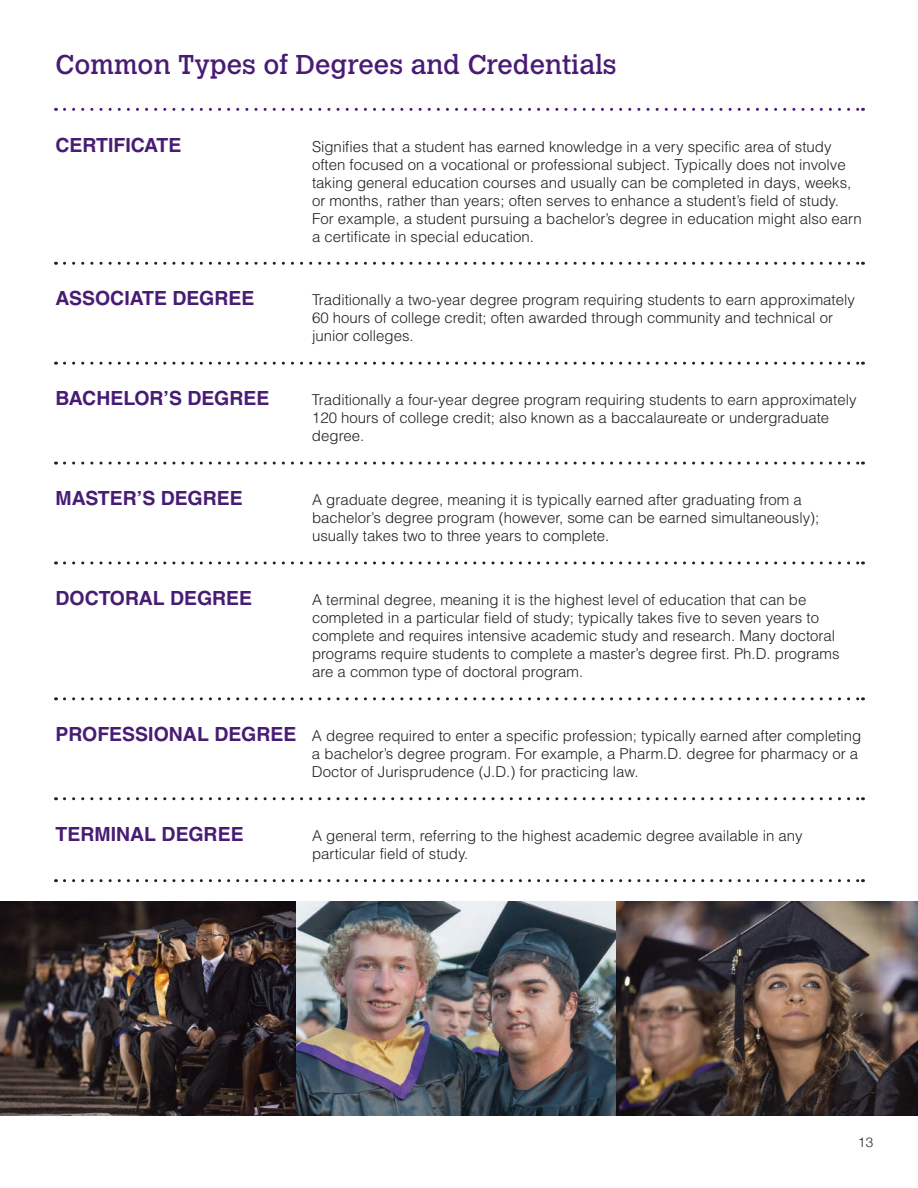
<style>
.page{position:relative;width:918px;height:1188px;background:#fff}
.page>*{position:absolute;margin:0;border:0;box-sizing:border-box;transform-origin:0 0}
.t1{font:27px "Calvert MT Std";color:#481c74}
.t2{font:700 19.5px "Helvetica LT Std";color:#481c74}
.t3{font:300 15px/18px "Helvetica LT Std";color:#231f20}
.t4{font:300 13.5px "Helvetica Neue";color:#231f20}
.s1{font-weight:700;font-size:19.5px;color:#481c74}
</style>
<div class="page">
<svg style="left:64px;top:108px;width:799px;height:3px"></svg>
<svg style="left:64px;top:262px;width:799px;height:3px"></svg>
<svg style="left:64px;top:362px;width:799px;height:3px"></svg>
<svg style="left:64px;top:462px;width:799px;height:3px"></svg>
<svg style="left:64px;top:561px;width:799px;height:3px"></svg>
<svg style="left:64px;top:697px;width:799px;height:3px"></svg>
<svg style="left:64px;top:797px;width:799px;height:3px"></svg>
<svg style="left:64px;top:879px;width:799px;height:3px"></svg>
<img style="left:0;top:902px;width:918px;height:214px">
<h1 class="t1" style="left:56px;top:49px;width:563px">Common Types of Degrees and Credentials</h1>
<h2 class="t2" style="left:56px;top:133px;width:127px">CERTIFICATE</h2>
<p class="t3" style="left:312px;top:137px;width:551px">Signifies that a student has earned knowledge in a very specific area of study often focused on a vocational or professional subject. Typically does not involve taking general education courses and usually can be completed in days, weeks, or months, rather than years; often serves to enhance a student’s field of study.<br>For example, a student pursuing a bachelor’s degree in education might also earn a certificate in special education.</p>
<h2 class="t2" style="left:56px;top:287px;width:200px">ASSOCIATE DEGREE</h2>
<p class="t3" style="left:312px;top:291px;width:544px">Traditionally a two-year degree program requiring students to earn approximately<br>60 hours of college credit; often awarded through community and technical or junior colleges.</p>
<h2 class="t2" style="left:56px;top:387px;width:216px">BACHELOR’S DEGREE</h2>
<p class="t3" style="left:312px;top:391px;width:546px">Traditionally a four-year degree program requiring students to earn approximately<br>120 hours of college credit; also known as a baccalaureate or undergraduate degree.</p>
<h2 class="t2" style="left:56px;top:486px;width:189px">MASTER’S DEGREE</h2>
<p class="t3" style="left:312px;top:491px;width:509px">A graduate degree, meaning it is typically earned after graduating from a bachelor’s degree program (however, some can be earned simultaneously); usually takes two to three years to complete.</p>
<h2 class="t2" style="left:56px;top:586px;width:198px">DOCTORAL DEGREE</h2>
<p class="t3" style="left:312px;top:591px;width:529px">A terminal degree, meaning it is the highest level of education that can be completed in a particular field of study; typically takes five to seven years to complete and requires intensive academic study and research. Many doctoral programs require students to complete a master’s degree first. Ph.D. programs are a common type of doctoral program.</p>
<p class="t3" style="left:312px;top:727px;width:551px;text-indent:-256px"><span class="s1">PROFESSIONAL DEGREE</span> A degree required to enter a specific profession; typically earned after completing a bachelor’s degree program. For example, a Pharm.D. degree for pharmacy or a<br>Doctor of Jurisprudence (J.D.) for practicing law.</p>
<h2 class="t2" style="left:56px;top:822px;width:190px">TERMINAL DEGREE</h2>
<p class="t3" style="left:312px;top:826px;width:492px">A general term, referring to the highest academic degree available in any particular field of study.</p>
<p class="t4" style="left:858px;top:1132px;width:17px">13</p>
</div>
